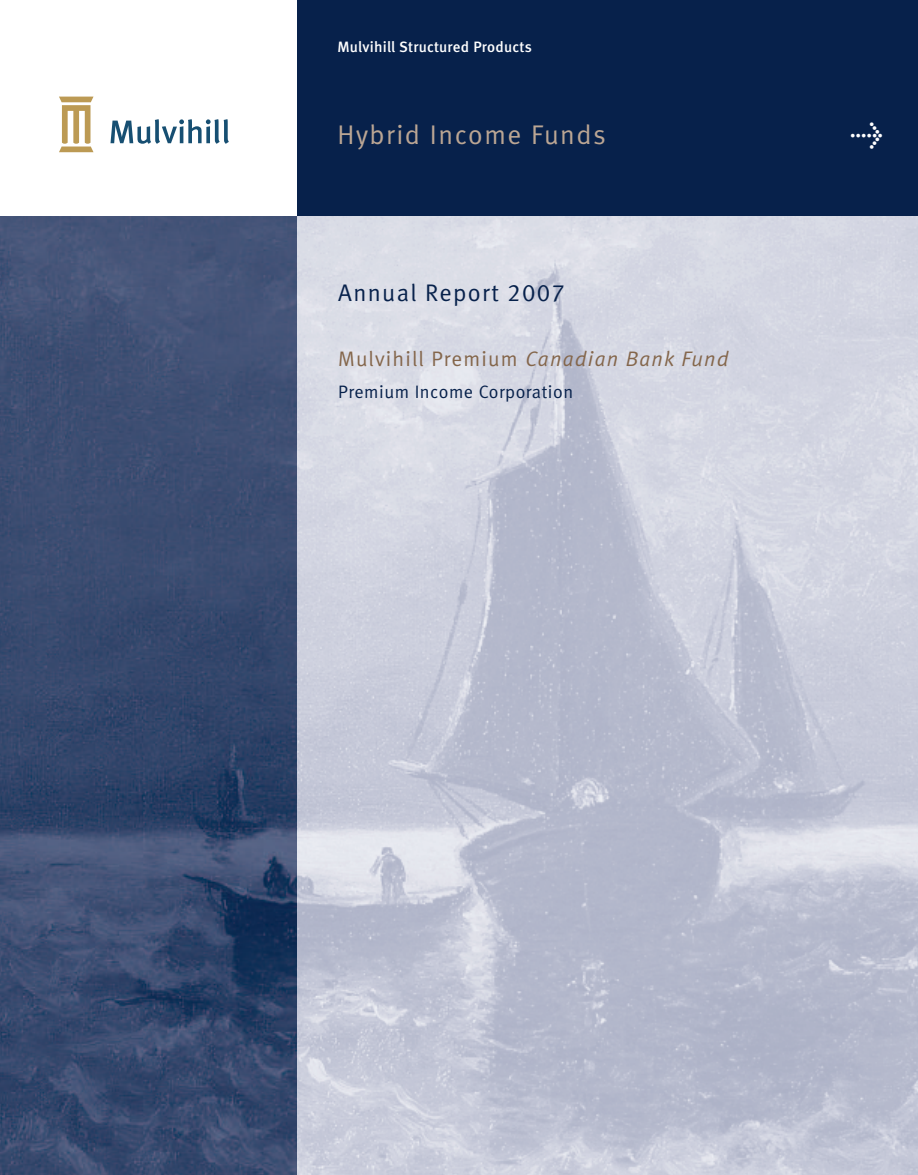
<style>
.page{position:relative;width:918px;height:1175px;background:#fff}
.page>*{position:absolute;margin:0;border:0;box-sizing:border-box;transform-origin:0 0}
.t1{font:27px "Meta Normal";letter-spacing:.055em;color:#bba694}
.t2{font:27px "Meta Medium Expert";color:#fff}
.t3{font:24px "Meta Normal LF";letter-spacing:.055em;color:#07214b}
.t4{font:21px "Meta Normal";letter-spacing:.055em;color:#84664b}
.t5{font:18px "Meta Normal";letter-spacing:.03em;color:#07214b}
.t6{font:500 15px "Meta";letter-spacing:.015em;color:#fff}
.s1{font-style:italic}
</style>
<div class="page">
<img style="left:297px;top:216px;width:621px;height:958px">
<div style="left:297px;top:0;width:621px;height:216px;background:#07214b"></div>
<svg style="left:110px;top:119px;width:119px;height:25px"></svg>
<svg style="left:59px;top:97px;width:35px;height:55px"></svg>
<img style="left:0;top:216px;width:297px;height:958px">
<p class="t6" style="left:338px;top:41px;width:196px">Mulvihill Structured Products</p>
<p class="t1" style="left:338px;top:126px;width:270px">Hybrid Income Funds</p>
<p class="t3" style="left:338px;top:285px;width:228px">Annual Report 2007</p>
<p class="t4" style="left:338px;top:351px;width:392px">Mulvihill Premium <span class="s1">Canadian Bank Fund</span></p>
<p class="t5" style="left:338px;top:386px;width:236px">Premium Income Corporation</p>
<p class="t2" style="left:850px;top:124px;width:34px">l</p>
</div>
